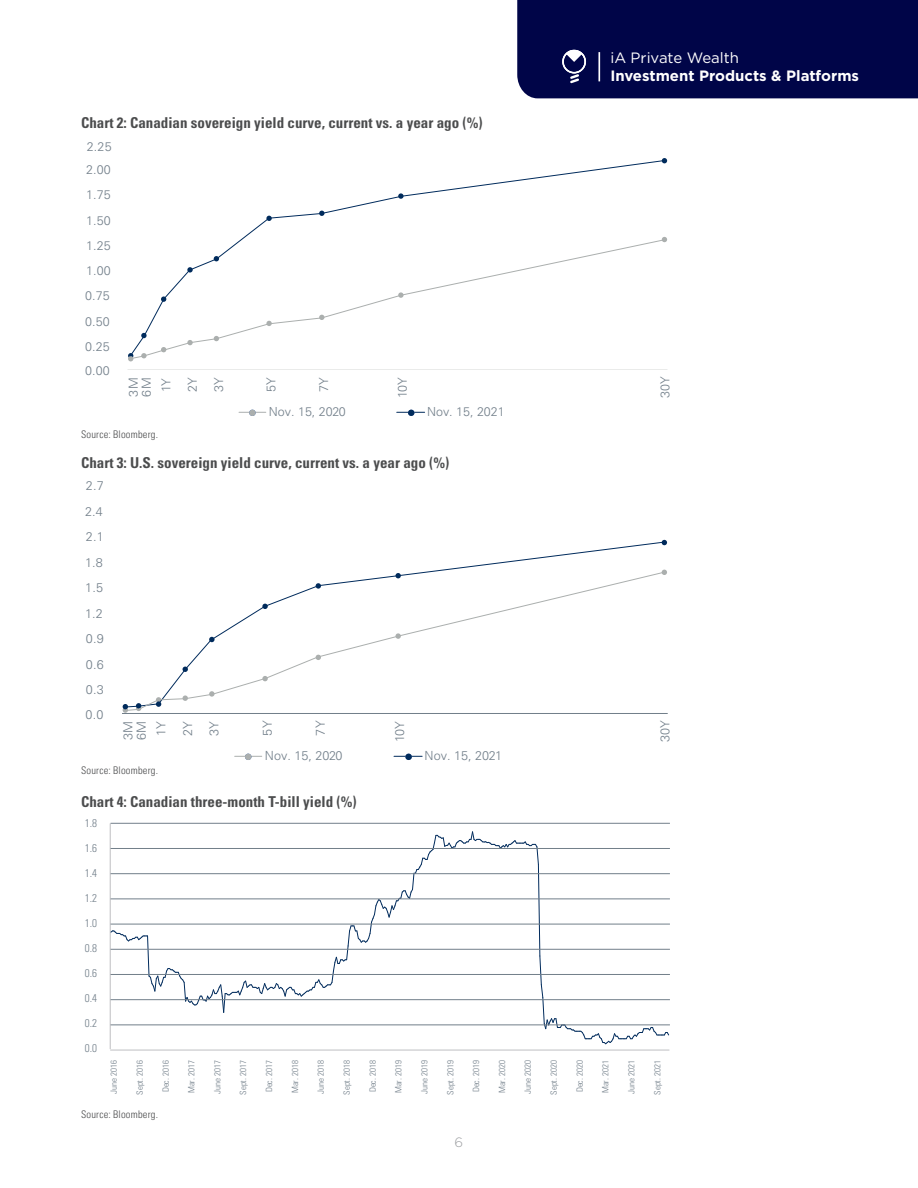
<style>
.page{position:relative;width:918px;height:1188px;background:#fff}
.page>*{position:absolute;margin:0;border:0;box-sizing:border-box;transform-origin:0 0}
.iA_Body_Copy{font:700 condensed 15px "Univers LT Pro";color:#4b4c4d}
.t1{font:700 15px "Gotham";color:#fff}
.t2{font:15px "Gotham";color:#fff}
.t3{font:300 13.5px "Gotham";color:#9b9da0}
.t4{font:300 12.6px/26.5px "Univers LT Pro 45";letter-spacing:-.005em;color:#727f8a}
.t5{font:300 12.45px/26.2px "Univers LT Pro 45";color:#727f8a}
.t6{font:300 condensed 11.1px "Univers LT Pro";color:#727f8a}
.iA_Body_Copy-2{font:300 condensed 10.5px "Univers LT Pro";letter-spacing:.02em;color:#4b4c4d}
.t7{font:300 condensed 8.55px "Univers LT Pro";color:#727f8a}
</style>
<div class="page">
<div style="left:517px;top:0;width:401px;height:98px;background:#000548"></div>
<hr style="left:122px;top:713px;width:546px;height:1px;background:#727f8a">
<svg style="left:235px;top:754px;width:27px;height:6px"></svg>
<svg style="left:394px;top:754px;width:28px;height:6px"></svg>
<svg style="left:432px;top:541px;width:234px;height:34px"></svg>
<svg style="left:123px;top:571px;width:542px;height:141px"></svg>
<svg style="left:239px;top:410px;width:27px;height:6px"></svg>
<svg style="left:397px;top:410px;width:28px;height:6px"></svg>
<svg style="left:129px;top:159px;width:537px;height:198px"></svg>
<hr style="left:110px;top:1050px;width:559px;height:1px;background:#bebfc2">
<hr style="left:110px;top:823px;width:1px;height:226px;background:#bebfc2">
<svg style="left:110px;top:831px;width:560px;height:214px"></svg>
<hr style="left:111px;top:823px;width:559px;height:1px;background:#727f8a">
<hr style="left:111px;top:848px;width:559px;height:1px;background:#727f8a">
<hr style="left:111px;top:873px;width:559px;height:1px;background:#727f8a">
<hr style="left:111px;top:899px;width:559px;height:1px;background:#727f8a">
<hr style="left:111px;top:924px;width:559px;height:1px;background:#727f8a">
<hr style="left:111px;top:949px;width:559px;height:1px;background:#727f8a">
<hr style="left:111px;top:974px;width:559px;height:1px;background:#727f8a">
<hr style="left:111px;top:999px;width:559px;height:1px;background:#727f8a">
<hr style="left:111px;top:1025px;width:559px;height:1px;background:#727f8a">
<p class="iA_Body_Copy" style="left:81px;top:113px;width:403px">Chart 2: Canadian sovereign yield curve, current vs. a year ago (%)</p>
<p class="t5" style="left:87px;top:133px;width:26px">2.25</p>
<p class="t5" style="left:86px;top:156px;width:26px">2.00</p>
<p class="t5" style="left:86px;top:181px;width:26px">1.75</p>
<p class="t5" style="left:86px;top:207px;width:26px">1.50</p>
<p class="t5" style="left:86px;top:232px;width:26px">1.25</p>
<p class="t5" style="left:86px;top:257px;width:26px">1.00</p>
<p class="t5" style="left:85px;top:282px;width:26px">0.75</p>
<p class="t5" style="left:85px;top:308px;width:26px">0.50</p>
<p class="t5" style="left:85px;top:333px;width:26px">0.25</p>
<h1 class="t2" style="left:610px;top:48px;width:130px">iA Private Wealth</h1>
<h1 class="t1" style="left:610px;top:66px;width:250px">Investment Products &amp; Platforms</h1>
<p class="t5" style="left:85px;top:357px;width:26px">0.00</p>
<p class="t5" style="left:127px;top:397px;width:20px;line-height:13px;rotate:-90deg">3M<br>6M</p>
<p class="t5" style="left:153px;top:392px;width:16px;text-align:justify;rotate:-90deg">1Y 2Y 3Y</p>
<p class="t5" style="left:258px;top:392px;width:16px;rotate:-90deg">5Y</p>
<p class="t5" style="left:310px;top:392px;width:16px;rotate:-90deg">7Y</p>
<p class="t5" style="left:389px;top:398px;width:22px;rotate:-90deg">10Y</p>
<p class="t5" style="left:652px;top:398px;width:23px;rotate:-90deg">30Y</p>
<p class="t5" style="left:269px;top:398px;width:78px">Nov. 15, 2020</p>
<p class="t5" style="left:427px;top:398px;width:79px">Nov. 15, 2021</p>
<p class="iA_Body_Copy-2" style="left:81px;top:427px;width:79px">Source: Bloomberg.</p>
<p class="iA_Body_Copy" style="left:81px;top:453px;width:370px">Chart 3: U.S. sovereign yield curve, current vs. a year ago (%)</p>
<p class="t4" style="left:86px;top:472px;width:19px">2.7</p>
<p class="t4" style="left:85px;top:498px;width:19px">2.4</p>
<p class="t4" style="left:86px;top:523px;width:19px">2.1</p>
<p class="t4" style="left:85px;top:549px;width:19px">1.8</p>
<p class="t4" style="left:85px;top:574px;width:19px">1.5</p>
<p class="t4" style="left:85px;top:600px;width:19px">1.2</p>
<p class="t4" style="left:86px;top:625px;width:19px">0.9</p>
<p class="t4" style="left:86px;top:651px;width:19px">0.6</p>
<p class="t4" style="left:86px;top:676px;width:19px">0.3</p>
<p class="t4" style="left:86px;top:701px;width:19px">0.0</p>
<p class="t4" style="left:121px;top:740px;width:21px;line-height:13.2px;rotate:-90deg">3M<br>6M</p>
<p class="t4" style="left:148px;top:736px;width:16px;text-align:justify;rotate:-90deg">1Y 2Y 3Y</p>
<p class="t4" style="left:254px;top:736px;width:16px;rotate:-90deg">5Y</p>
<p class="t4" style="left:307px;top:736px;width:16px;rotate:-90deg">7Y</p>
<p class="t4" style="left:386px;top:742px;width:22px;rotate:-90deg">10Y</p>
<p class="t4" style="left:651px;top:742px;width:23px;rotate:-90deg">30Y</p>
<p class="t4" style="left:265px;top:742px;width:79px">Nov. 15, 2020</p>
<p class="t4" style="left:425px;top:742px;width:79px">Nov. 15, 2021</p>
<p class="iA_Body_Copy-2" style="left:81px;top:763px;width:79px">Source: Bloomberg.</p>
<p class="iA_Body_Copy" style="left:81px;top:793px;width:277px">Chart 4: Canadian three-month T-bill yield (%)</p>
<p class="t6" style="left:85px;top:815px;width:14px">1.8</p>
<p class="t6" style="left:85px;top:840px;width:14px">1.6</p>
<p class="t6" style="left:85px;top:865px;width:14px">1.4</p>
<p class="t6" style="left:85px;top:890px;width:14px">1.2</p>
<p class="t6" style="left:85px;top:916px;width:14px">1.0</p>
<p class="t6" style="left:85px;top:941px;width:14px">0.8</p>
<p class="t6" style="left:85px;top:966px;width:14px">0.6</p>
<p class="t6" style="left:85px;top:991px;width:14px">0.4</p>
<p class="t6" style="left:85px;top:1016px;width:14px">0.2</p>
<p class="t6" style="left:85px;top:1041px;width:14px">0.0</p>
<p class="t7" style="left:108px;top:1094px;width:35px;rotate:-90deg">June 2016</p>
<p class="t7" style="left:134px;top:1095px;width:36px;rotate:-90deg">Sept. 2016</p>
<p class="t7" style="left:160px;top:1092px;width:34px;rotate:-90deg">Dec. 2016</p>
<p class="t7" style="left:186px;top:1093px;width:35px;rotate:-90deg">Mar. 2017</p>
<p class="t7" style="left:212px;top:1094px;width:35px;rotate:-90deg">June 2017</p>
<p class="t7" style="left:238px;top:1095px;width:36px;rotate:-90deg">Sept. 2017</p>
<p class="t7" style="left:263px;top:1092px;width:34px;rotate:-90deg">Dec. 2017</p>
<p class="t7" style="left:289px;top:1093px;width:35px;rotate:-90deg">Mar. 2018</p>
<p class="t7" style="left:315px;top:1094px;width:35px;rotate:-90deg">June 2018</p>
<p class="t7" style="left:341px;top:1095px;width:36px;rotate:-90deg">Sept. 2018</p>
<p class="t7" style="left:367px;top:1092px;width:34px;rotate:-90deg">Dec. 2018</p>
<p class="t7" style="left:393px;top:1093px;width:35px;rotate:-90deg">Mar. 2019</p>
<p class="t7" style="left:419px;top:1094px;width:35px;rotate:-90deg">June 2019</p>
<p class="t7" style="left:445px;top:1095px;width:36px;rotate:-90deg">Sept. 2019</p>
<p class="t7" style="left:470px;top:1092px;width:34px;rotate:-90deg">Dec. 2019</p>
<p class="t7" style="left:496px;top:1093px;width:35px;rotate:-90deg">Mar. 2020</p>
<p class="t7" style="left:522px;top:1094px;width:35px;rotate:-90deg">June 2020</p>
<p class="t7" style="left:548px;top:1095px;width:36px;rotate:-90deg">Sept. 2020</p>
<p class="t7" style="left:574px;top:1092px;width:34px;rotate:-90deg">Dec. 2020</p>
<p class="t7" style="left:600px;top:1093px;width:35px;rotate:-90deg">Mar. 2021</p>
<p class="t7" style="left:626px;top:1094px;width:35px;rotate:-90deg">June 2021</p>
<p class="t7" style="left:652px;top:1095px;width:36px;rotate:-90deg">Sept. 2021</p>
<p class="iA_Body_Copy-2" style="left:81px;top:1107px;width:79px">Source: Bloomberg.</p>
<h2 class="t3" style="left:455px;top:1133px;width:10px">6</h2>
</div>
